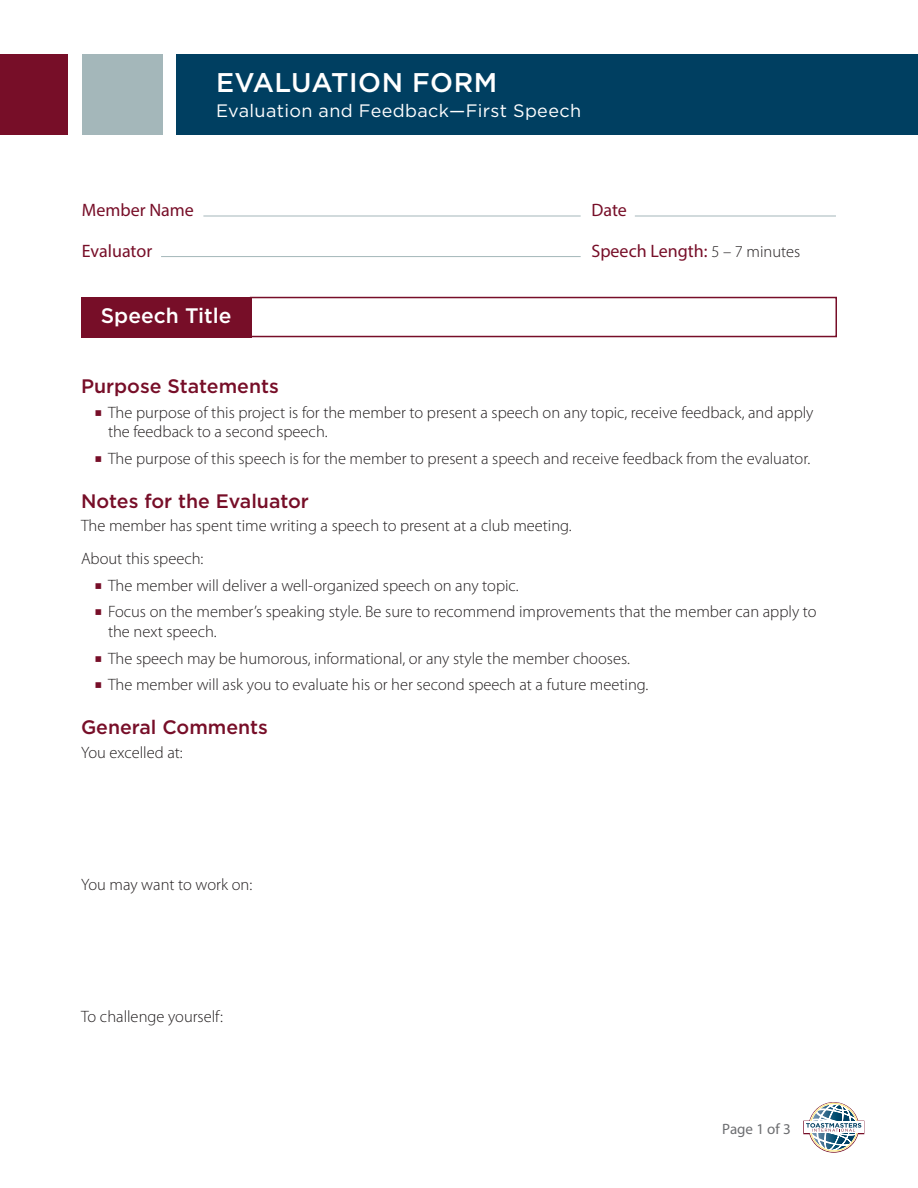
<style>
.page{position:relative;width:918px;height:1188px;background:#fff}
.page>*{position:absolute;margin:0;border:0;box-sizing:border-box;transform-origin:0 0}
.Form_Header{font:500 27px "Gotham";letter-spacing:.02em;color:#fff}
.Speech_Title{font:500 21px "Gotham";color:#fff}
.Burgandy_headers{font:500 19.5px "Gotham";color:#770e28}
.Form_Fields{font:18px "Myriad Pro";color:#770e28}
.Form_Subheader{font:18px "Gotham";letter-spacing:.02em;color:#fff}
.Body{font:300 16.5px/19.8px "Myriad Pro";color:#231f20}
.t1{font:15px "Myriad Pro";color:#6c6d70}
.s1{font-weight:300;font-size:16.5px;color:#231f20}
.s2{font-family:"Minion Pro";font-weight:700;font-stretch:condensed;font-size:19.5px;color:#770e28}
</style>
<div class="page">
<svg style="left:803px;top:1102px;width:61px;height:51px"></svg>
<div style="left:176px;top:54px;width:742px;height:81px;background:#003f61"></div>
<div style="left:82px;top:54px;width:81px;height:81px;background:#a4b7ba"></div>
<div style="left:0;top:54px;width:68px;height:81px;background:#770e28"></div>
<div style="left:250px;top:297px;width:587px;height:40px;border:2px solid #770e28"></div>
<div style="left:81px;top:297px;width:170px;height:40px;background:#770e28"></div>
<hr style="left:161px;top:256px;width:420px;height:1px;background:#a4b7ba">
<hr style="left:203px;top:216px;width:378px;height:1px;background:#a4b7ba">
<hr style="left:635px;top:216px;width:201px;height:1px;background:#a4b7ba">
<p class="Form_Header" style="left:216px;top:65px;width:283px">EVALUATION FORM</p>
<p class="Form_Subheader" style="left:216px;top:99px;width:367px">Evaluation and Feedback—First Speech</p>
<p class="Form_Fields" style="left:82px;top:199px;width:114px">Member Name</p>
<p class="Form_Fields" style="left:592px;top:199px;width:37px">Date</p>
<p class="Form_Fields" style="left:592px;top:239px;width:210px">Speech Length: <span class="s1">5 – 7 minutes</span></p>
<p class="Form_Fields" style="left:82px;top:239px;width:72px">Evaluator</p>
<p class="Speech_Title" style="left:101px;top:302px;width:132px">Speech Title</p>
<p class="Burgandy_headers" style="left:81px;top:374px;width:199px">Purpose Statements</p>
<p class="Body" style="left:108px;top:402px;width:707px;text-indent:-14px"><span class="s2">■</span> The purpose of this project is for the member to present a speech on any topic, receive feedback, and apply the feedback to a second speech.</p>
<p class="Body" style="left:94px;top:449px;width:717px"><span class="s2">■</span> The purpose of this speech is for the member to present a speech and receive feedback from the evaluator.</p>
<p class="Burgandy_headers" style="left:81px;top:488px;width:229px">Notes for the Evaluator</p>
<p class="Body" style="left:81px;top:516px;width:492px">The member has spent time writing a speech to present at a club meeting.</p>
<p class="Body" style="left:81px;top:549px;width:124px">About this speech:</p>
<p class="Body" style="left:94px;top:576px;width:426px"><span class="s2">■</span> The member will deliver a well-organized speech on any topic.</p>
<p class="Body" style="left:108px;top:602px;width:710px;text-indent:-14px"><span class="s2">■</span> Focus on the member’s speaking style. Be sure to recommend improvements that the member can apply to the next speech.</p>
<p class="Body" style="left:94px;top:649px;width:537px"><span class="s2">■</span> The speech may be humorous, informational, or any style the member chooses.</p>
<p class="Body" style="left:94px;top:675px;width:556px"><span class="s2">■</span> The member will ask you to evaluate his or her second speech at a future meeting.</p>
<p class="Burgandy_headers" style="left:81px;top:714px;width:189px">General Comments</p>
<p class="Body" style="left:81px;top:743px;width:103px">You excelled at:</p>
<p class="Body" style="left:81px;top:875px;width:173px">You may want to work on:</p>
<p class="Body" style="left:81px;top:1007px;width:144px">To challenge yourself:</p>
<p class="t1" style="left:722px;top:1120px;width:70px">Page 1 of 3</p>
</div>
